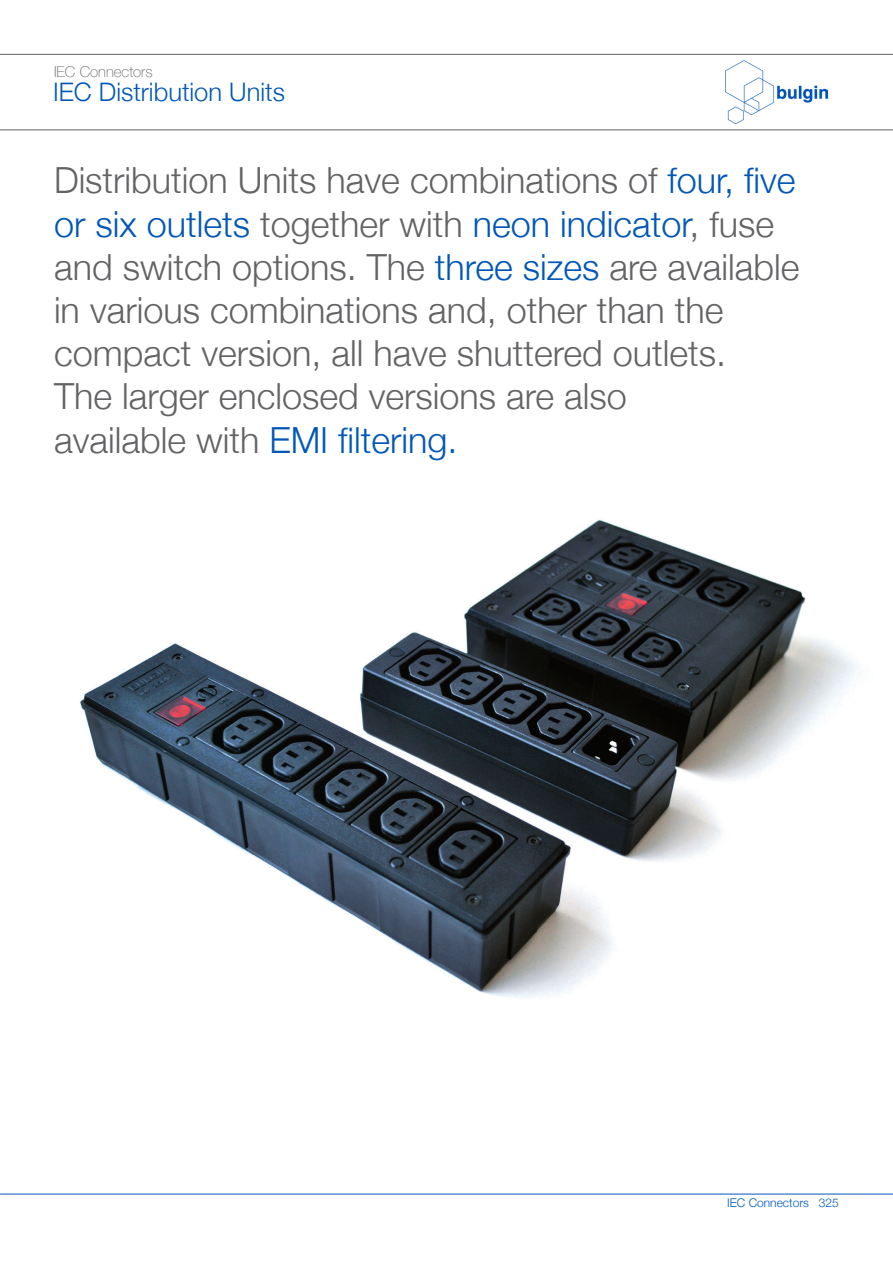
<style>
.page{position:relative;width:893px;height:1263px;background:#fff}
.page>*{position:absolute;margin:0;border:0;box-sizing:border-box;transform-origin:0 0}
.t1{font:300 36px/43.2px "Helvetica Neue";color:#636366}
.Product_Titles{font:300 25.5px "Helvetica Neue";color:#0057b8}
.t2{font:100 15px "Helvetica Neue";color:#636366}
.t3{font:300 12px "Helvetica Neue";color:#0057b8}
.s1{color:#0057b8}
</style>
<div class="page">
<hr style="left:1px;top:1194px;width:892px;height:1px;background:#0057b8">
<img style="left:726px;top:61px;width:101px;height:63px">
<hr style="left:0;top:54px;width:893px;height:1px;background:#636366">
<hr style="left:0;top:129px;width:893px;height:1px;background:#636366">
<img style="left:80px;top:519px;width:781px;height:479px">
<p class="t2" style="left:54px;top:60px;width:100px">IEC Connectors</p>
<p class="Product_Titles" style="left:53px;top:72px;width:233px">IEC Distribution Units</p>
<p class="t1" style="left:54px;top:156px;width:743px">Distribution Units have combinations of <span class="s1">four, five</span></p>
<p class="t1" style="left:54px;top:199px;width:747px"><span class="s1">or six outlets</span> together with <span class="s1">neon indicator</span>, fuse and switch options. The <span class="s1">three sizes</span> are available</p>
<p class="t1" style="left:54px;top:286px;width:674px">in various combinations and, other than the compact version, all have shuttered outlets.</p>
<p class="t1" style="left:54px;top:372px;width:574px">The larger enclosed versions are also</p>
<p class="t1" style="left:54px;top:415px;width:405px">available with <span class="s1">EMI filtering.</span></p>
<p class="t3" style="left:727px;top:1193px;width:113px">IEC Connectors 325</p>
</div>
